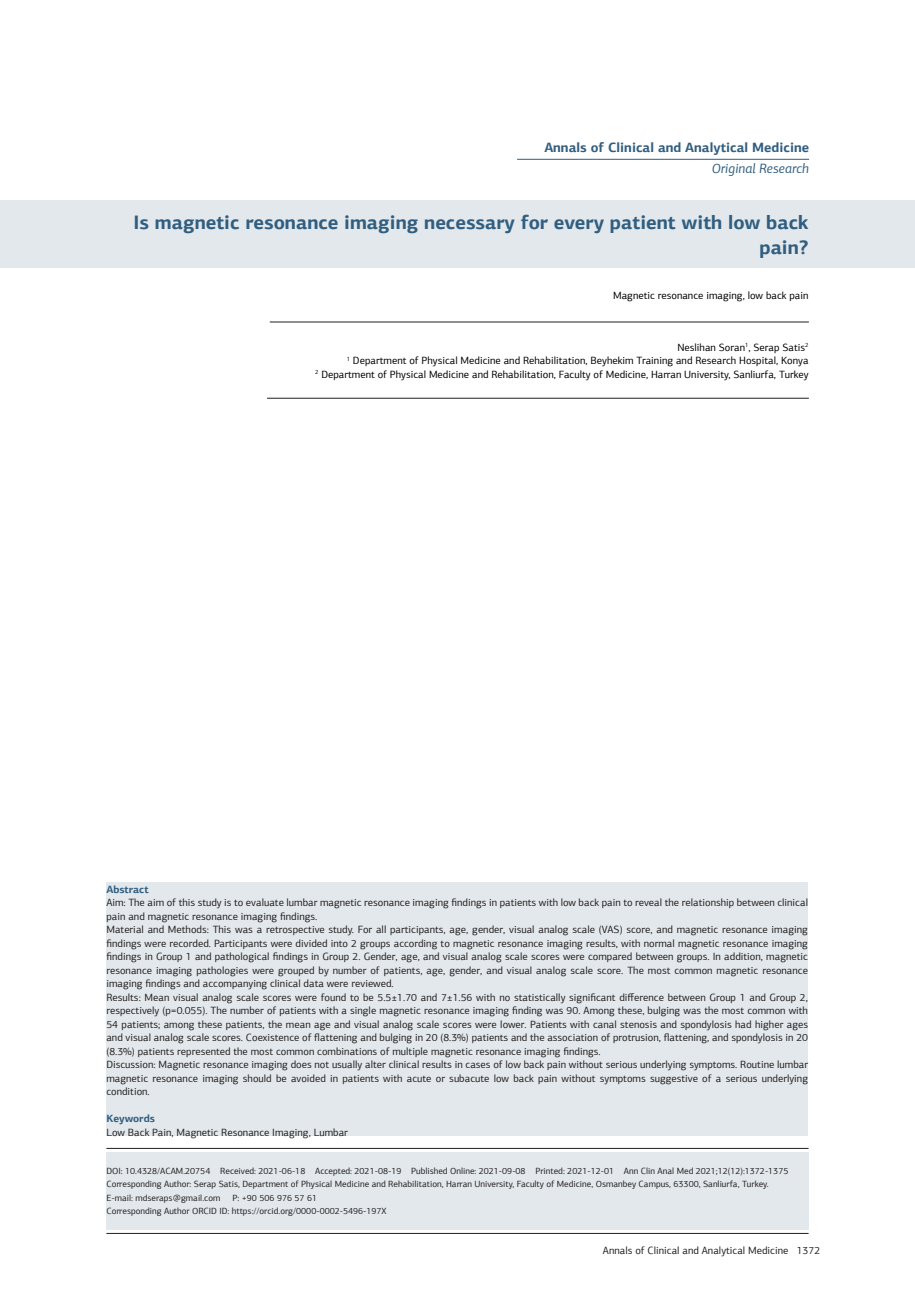
<style>
.page{position:relative;width:915px;height:1306px;background:#fff}
.page>*{position:absolute;margin:0;border:0;box-sizing:border-box;transform-origin:0 0}
.t1{font:700 19.5px/25.5px "PF Agora Sans Pro";color:#315e80;text-align:right}
.t2{font:700 13.5px "PF Agora Sans Pro";color:#315e80}
.t3{font:italic 13.5px "PF Agora Sans Pro";color:#315e80}
.t4{font:10.5px/13.5px "PF Agora Sans Pro";color:#231f20;text-align:justify}
.t5{font:10.5px "PF Agora Sans Pro";color:#000}
.t6{font:700 10.5px "PF Agora Sans Pro";color:#315e80}
.t7{font:9px "PF Agora Sans Pro";color:#231f20}
</style>
<div class="page">
<hr style="left:106px;top:1233px;width:702px;height:1px;background:#231f20">
<div style="left:0;top:200px;width:914px;height:68px;background:#e2e8eb"></div>
<hr style="left:106px;top:1148px;width:702px;height:1px;background:#231f20">
<hr style="left:270px;top:322px;width:538px;height:1px;background:#231f20">
<hr style="left:267px;top:398px;width:541px;height:1px;background:#231f20">
<hr style="left:517px;top:159px;width:291px;height:1px;background:#315e80">
<div style="left:106px;top:1151px;width:702px;height:78px;background:#e2e8eb"></div>
<div style="left:106px;top:881px;width:701px;height:254px;background:#e2e8eb"></div>
<p class="t2" style="left:544px;top:139px;width:266px">Annals of Clinical and Analytical Medicine</p>
<p class="t3" style="left:711px;top:160px;width:99px">Original Research</p>
<p class="t1" style="left:133px;top:209px;width:676px">Is magnetic resonance imaging necessary for every patient with low back pain?</p>
<p class="t5" style="left:612px;top:289px;width:197px">Magnetic resonance imaging, low back pain</p>
<p class="t5" style="left:677px;top:341px;width:133px">Neslihan Soran<sup>1</sup>, Serap Satis<sup>2</sup></p>
<p class="t5" style="left:346px;top:354px;width:463px"><sup>1</sup> Department of Physical Medicine and Rehabilitation, Beyhekim Training and Research Hospital, Konya</p>
<p class="t5" style="left:315px;top:368px;width:495px"><sup>2</sup> Department of Physical Medicine and Rehabilitation, Faculty of Medicine, Harran University, Sanliurfa, Turkey</p>
<p class="t6" style="left:106px;top:882px;width:44px">Abstract</p>
<p class="t4" style="left:106px;top:895px;width:703px">Aim: The aim of this study is to evaluate lumbar magnetic resonance imaging findings in patients with low back pain to reveal the relationship between clinical pain and magnetic resonance imaging findings.</p>
<p class="t4" style="left:106px;top:922px;width:703px">Material and Methods: This was a retrospective study. For all participants, age, gender, visual analog scale (VAS) score, and magnetic resonance imaging findings were recorded. Participants were divided into 2 groups according to magnetic resonance imaging results, with normal magnetic resonance imaging findings in Group 1 and pathological findings in Group 2. Gender, age, and visual analog scale scores were compared between groups. In addition, magnetic resonance imaging pathologies were grouped by number of patients, age, gender, and visual analog scale score. The most common magnetic resonance imaging findings and accompanying clinical data were reviewed.</p>
<p class="t4" style="left:106px;top:990px;width:703px">Results: Mean visual analog scale scores were found to be 5.5±1.70 and 7±1.56 with no statistically significant difference between Group 1 and Group 2, respectively (p=0.055). The number of patients with a single magnetic resonance imaging finding was 90. Among these, bulging was the most common with 54 patients; among these patients, the mean age and visual analog scale scores were lower. Patients with canal stenosis and spondylosis had higher ages and visual analog scale scores. Coexistence of flattening and bulging in 20 (8.3%) patients and the association of protrusion, flattening, and spondylosis in 20 (8.3%) patients represented the most common combinations of multiple magnetic resonance imaging findings.</p>
<p class="t4" style="left:106px;top:1057px;width:703px">Discussion: Magnetic resonance imaging does not usually alter clinical results in cases of low back pain without serious underlying symptoms. Routine lumbar magnetic resonance imaging should be avoided in patients with acute or subacute low back pain without symptoms suggestive of a serious underlying condition.</p>
<p class="t6" style="left:106px;top:1112px;width:50px">Keywords</p>
<p class="t4" style="left:106px;top:1125px;width:243px">Low Back Pain, Magnetic Resonance Imaging, Lumbar</p>
<p class="t7" style="left:106px;top:1165px;width:683px">DOI: 10.4328/ACAM.20754 Received: 2021-06-18 Accepted: 2021-08-19 Published Online: 2021-09-08 Printed: 2021-12-01 Ann Clin Anal Med 2021;12(12):1372-1375</p>
<p class="t7" style="left:106px;top:1178px;width:663px">Corresponding Author: Serap Satis, Department of Physical Medicine and Rehabilitation, Harran University, Faculty of Medicine, Osmanbey Campus, 63300, Sanliurfa, Turkey.</p>
<p class="t7" style="left:106px;top:1192px;width:115px">E-mail: mdseraps@gmail.com</p>
<p class="t7" style="left:232px;top:1192px;width:86px">P: +90 506 976 57 61</p>
<p class="t7" style="left:106px;top:1205px;width:281px">Corresponding Author ORCID ID: https://orcid.org/0000-0002-5496-197X</p>
<p class="t4" style="left:602px;top:1243px;width:219px">Annals of Clinical and Analytical Medicine 1372</p>
</div>
